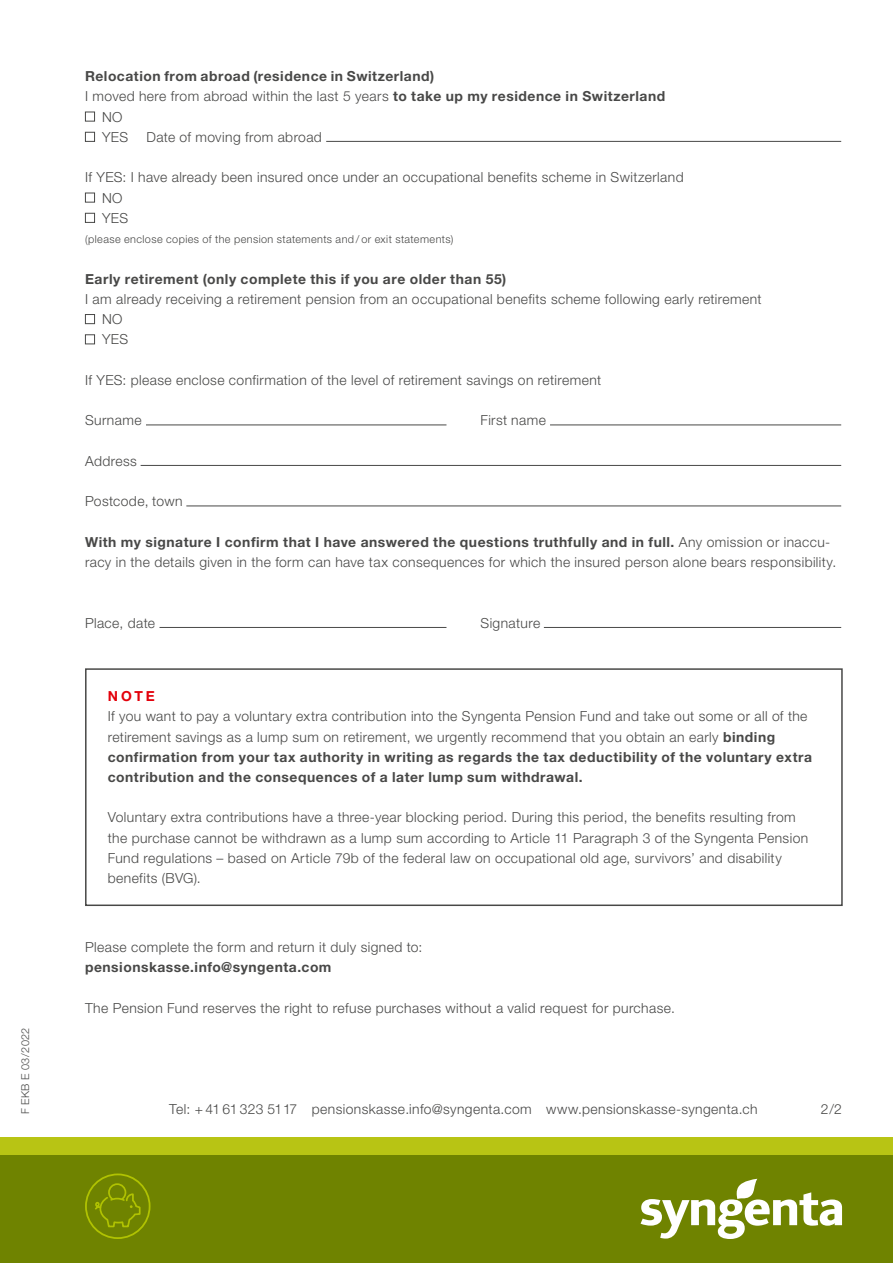
<style>
.page{position:relative;width:893px;height:1263px;background:#fff}
.page>*{position:absolute;margin:0;border:0;box-sizing:border-box;transform-origin:0 0}
.t1{font:300 13.8px/20.2px "Helvetica Neue LT Std";letter-spacing:.03em;color:#484847}
.t2{font:700 13.8px "Helvetica Neue LT Std";letter-spacing:.04em;color:#484847}
.t3{font:700 13.8px "Helvetica Neue LT Std";color:#e3000b}
.t4{font:300 10.8px "Helvetica Neue LT Std";letter-spacing:.035em;color:#484847}
.s1{font-weight:700}
</style>
<div class="page">
<div style="left:0;top:1137px;width:893px;height:18px;background:#b8c414"></div>
<div style="left:0;top:1155px;width:893px;height:108px;background:#6f8300"></div>
<svg style="left:85px;top:1173px;width:66px;height:66px"></svg>
<svg style="left:641px;top:1179px;width:201px;height:60px"></svg>
<div style="left:85px;top:112px;width:10px;height:10px;border:1px solid #484847"></div>
<div style="left:85px;top:132px;width:10px;height:10px;border:1px solid #484847"></div>
<hr style="left:326px;top:141px;width:515px;height:1px;background:#484847">
<div style="left:85px;top:193px;width:10px;height:9px;border:1px solid #484847"></div>
<div style="left:85px;top:213px;width:10px;height:10px;border:1px solid #484847"></div>
<div style="left:85px;top:314px;width:10px;height:10px;border:1px solid #484847"></div>
<div style="left:85px;top:334px;width:10px;height:10px;border:1px solid #484847"></div>
<hr style="left:146px;top:425px;width:300px;height:1px;background:#484847">
<hr style="left:550px;top:425px;width:291px;height:1px;background:#484847">
<hr style="left:141px;top:465px;width:700px;height:1px;background:#484847">
<hr style="left:186px;top:506px;width:655px;height:1px;background:#484847">
<hr style="left:159px;top:627px;width:287px;height:1px;background:#484847">
<hr style="left:544px;top:627px;width:297px;height:1px;background:#484847">
<div style="left:85px;top:668px;width:758px;height:238px;border:2px solid #484847"></div>
<p class="t4" style="left:19px;top:1114px;width:87px;rotate:-90deg">F EKB E 03/2022</p>
<p class="t2" style="left:85px;top:68px;width:351px">Relocation from abroad (residence in Switzerland)</p>
<p class="t1" style="left:85px;top:86px;width:582px">I moved here from abroad within the last 5 years <span class="s1">to take up my residence in Switzerland</span></p>
<p class="t1" style="left:102px;top:106px;width:22px">NO</p>
<p class="t1" style="left:102px;top:126px;width:28px">YES</p>
<p class="t1" style="left:147px;top:126px;width:177px">Date of moving from abroad</p>
<p class="t1" style="left:102px;top:167px;width:583px;text-indent:-17px">If YES: I have already been insured once under an occupational benefits scheme in Switzerland<br>NO<br>YES</p>
<p class="t4" style="left:85px;top:233px;width:370px">(please enclose copies of the pension statements and / or exit statements)</p>
<p class="t2" style="left:85px;top:270px;width:423px">Early retirement (only complete this if you are older than 55)</p>
<p class="t1" style="left:102px;top:288px;width:661px;text-indent:-17px">I am already receiving a retirement pension from an occupational benefits scheme following early retirement<br>NO<br>YES</p>
<p class="t1" style="left:85px;top:369px;width:518px">If YES: please enclose confirmation of the level of retirement savings on retirement</p>
<p class="t1" style="left:85px;top:410px;width:58px">Surname</p>
<p class="t1" style="left:480px;top:410px;width:67px">First name</p>
<p class="t1" style="left:85px;top:450px;width:53px">Address</p>
<p class="t1" style="left:85px;top:491px;width:99px">Postcode, town</p>
<p class="t1" style="left:85px;top:531px;width:753px"><span class="s1">With my signature I confirm that I have answered the questions truthfully and in full.</span> Any omission or inaccu&shy;racy in the details given in the form can have tax consequences for which the insured person alone bears responsibility.</p>
<p class="t1" style="left:85px;top:612px;width:72px">Place, date</p>
<p class="t1" style="left:480px;top:612px;width:61px">Signature</p>
<p class="t3" style="left:108px;top:687px;width:49px">NOTE</p>
<p class="t1" style="left:108px;top:706px;width:706px">If you want to pay a voluntary extra contribution into the Syngenta Pension Fund and take out some or all of the retirement savings as a lump sum on retirement, we urgently recommend that you obtain an early <span class="s1">binding confirmation from your tax authority in writing as regards the tax deductibility of the voluntary extra contribution and the consequences of a later lump sum withdrawal.</span></p>
<p class="t1" style="left:108px;top:807px;width:702px">Voluntary extra contributions have a three-year blocking period. During this period, the benefits resulting from the purchase cannot be withdrawn as a lump sum according to Article 11 Paragraph 3 of the Syngenta Pension Fund regulations – based on Article 79b of the federal law on occupational old age, survivors’ and disability benefits (BVG).</p>
<p class="t1" style="left:85px;top:936px;width:339px">Please complete the form and return it duly signed to:</p>
<p class="t2" style="left:85px;top:959px;width:248px">pensionskasse.info@syngenta.com</p>
<p class="t1" style="left:85px;top:997px;width:591px">The Pension Fund reserves the right to refuse purchases without a valid request for purchase.</p>
<p class="t1" style="left:169px;top:1098px;width:590px">Tel: + 41 61 323 5117 pensionskasse.info@syngenta.com www.pensionskasse-syngenta.ch</p>
<p class="t1" style="left:821px;top:1098px;width:23px">2/2</p>
</div>
